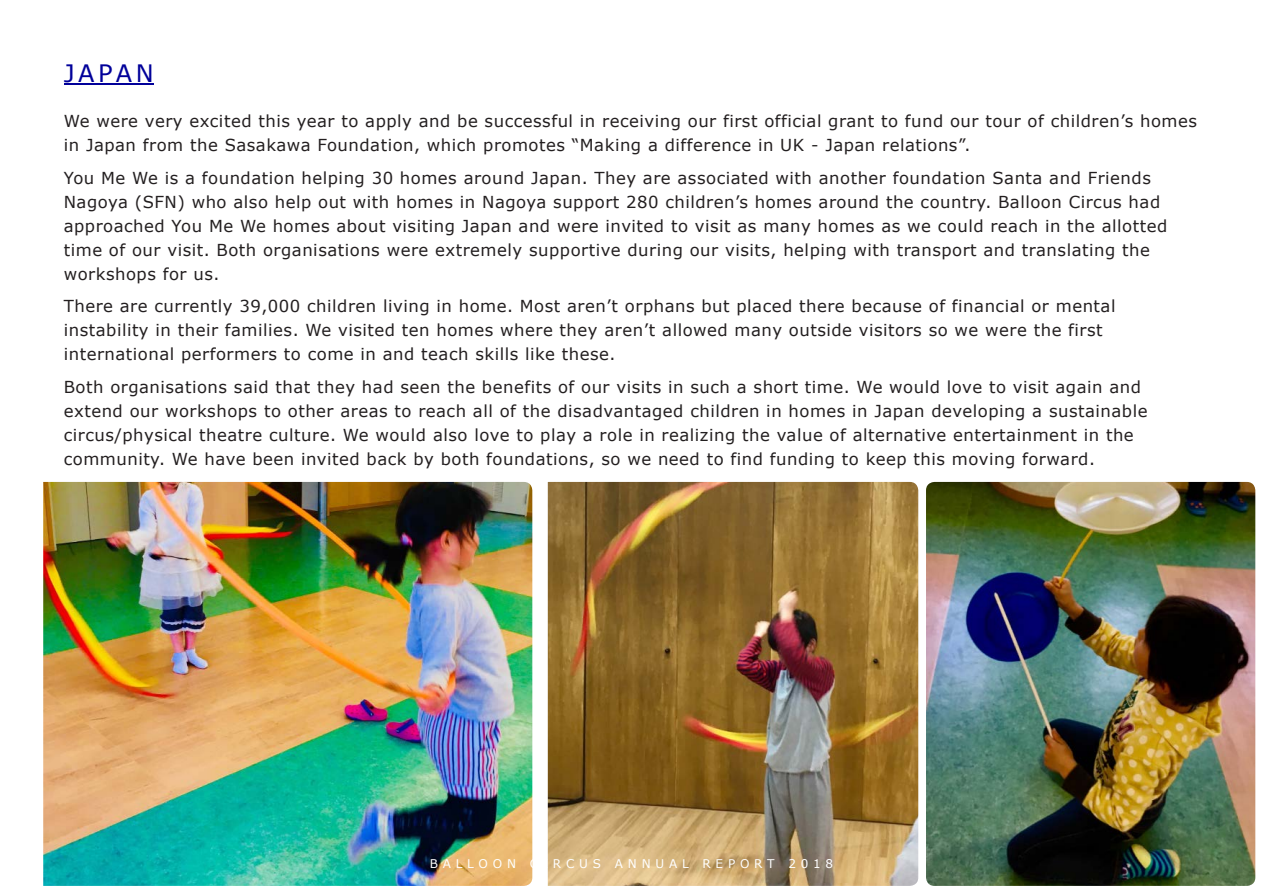
<style>
.page{position:relative;width:1263px;height:893px;background:#fff}
.page>*{position:absolute;margin:0;border:0;box-sizing:border-box;transform-origin:0 0}
.t1{font:24px "Verdana";letter-spacing:.145em;color:#01009a}
.t2{font:16.5px/24px "Verdana";letter-spacing:.03em;color:#231f20}
.t3{font:12px "Verdana";letter-spacing:.4em;color:#fff}
</style>
<div class="page">
<img style="left:926px;top:482px;width:329px;height:404px">
<hr style="left:64px;top:84px;width:90px;height:1px;background:#01009a">
<img style="left:43px;top:482px;width:489px;height:404px">
<img style="left:548px;top:482px;width:370px;height:404px">
<h1 class="t1" style="left:64px;top:57px;width:91px">JAPAN</h1>
<p class="t2" style="left:64px;top:109px;width:1135px">We were very excited this year to apply and be successful in receiving our first official grant to fund our tour of children’s homes in Japan from the Sasakawa Foundation, which promotes “Making a difference in UK - Japan relations”.</p>
<p class="t2" style="left:64px;top:166px;width:1105px">You Me We is a foundation helping 30 homes around Japan. They are associated with another foundation Santa and Friends Nagoya (SFN) who also help out with homes in Nagoya support 280 children’s homes around the country. Balloon Circus had approached You Me We homes about visiting Japan and were invited to visit as many homes as we could reach in the allotted time of our visit. Both organisations were extremely supportive during our visits, helping with transport and translating the workshops for us.</p>
<p class="t2" style="left:64px;top:294px;width:1053px">There are currently 39,000 children living in home. Most aren’t orphans but placed there because of financial or mental instability in their families. We visited ten homes where they aren’t allowed many outside visitors so we were the first international performers to come in and teach skills like these.</p>
<p class="t2" style="left:64px;top:375px;width:1085px">Both organisations said that they had seen the benefits of our visits in such a short time. We would love to visit again and extend our workshops to other areas to reach all of the disadvantaged children in homes in Japan developing a sustainable circus/physical theatre culture. We would also love to play a role in realizing the value of alternative entertainment in the community. We have been invited back by both foundations, so we need to find funding to keep this moving forward.</p>
<p class="t3" style="left:430px;top:855px;width:405px">BALLOON CIRCUS ANNUAL REPORT 2018</p>
</div>
